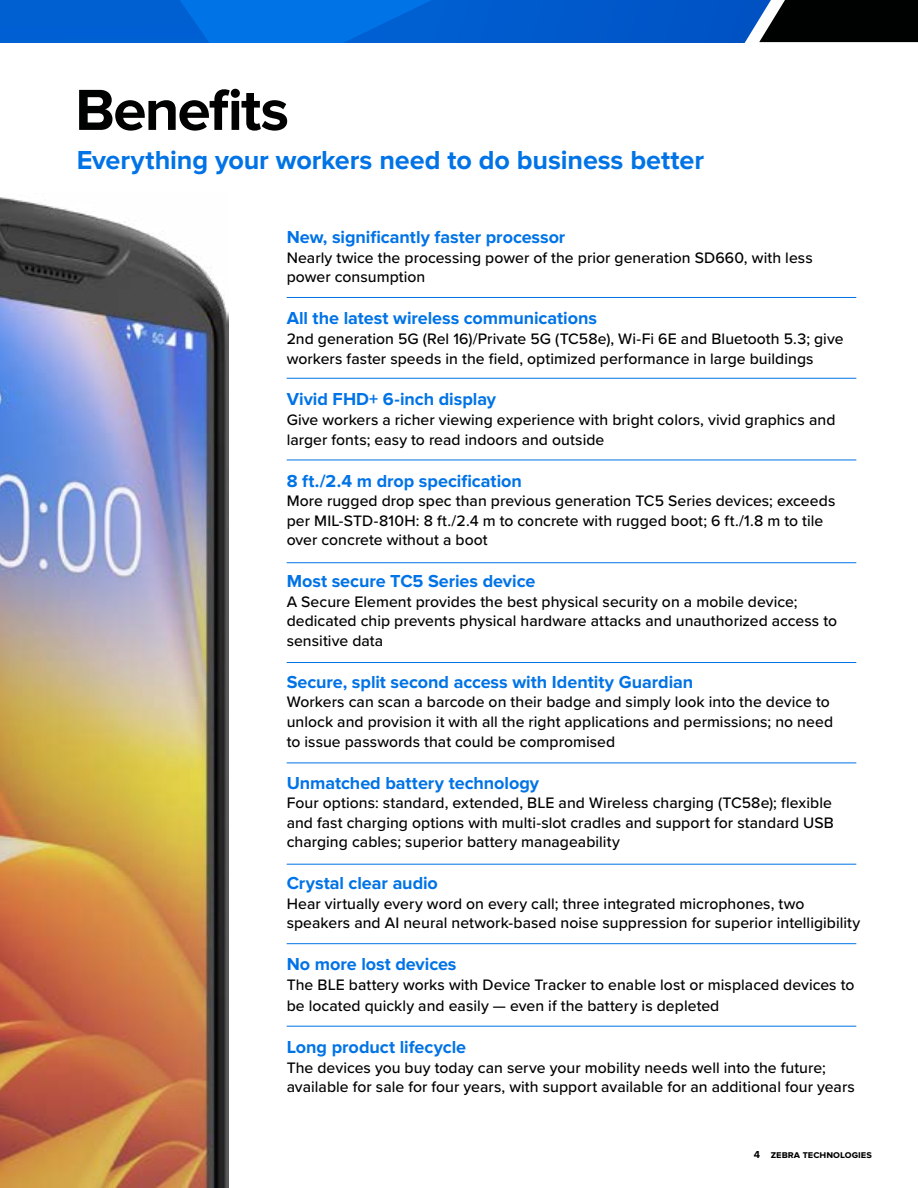
<style>
.page{position:relative;width:918px;height:1188px;background:#fff}
.page>*{position:absolute;margin:0;border:0;box-sizing:border-box;transform-origin:0 0}
.t1{font:700 60px "Proxima Nova";color:#000101}
.t2{font:700 27px "Proxima Nova";letter-spacing:-.005em;color:#0073e6}
.t3{font:700 18px "Proxima Nova";letter-spacing:-.005em;color:#0073e6}
.t4{font:500 15.75px/19.6px "Proxima Nova";letter-spacing:.005em;color:#000}
.t5{font:700 10.5px "Proxima Nova";color:#000}
</style>
<div class="page">
<hr style="left:287px;top:297px;width:569px;height:1px;background:#0073e6">
<hr style="left:287px;top:378px;width:569px;height:1px;background:#0073e6">
<hr style="left:287px;top:460px;width:569px;height:1px;background:#0073e6">
<hr style="left:287px;top:562px;width:569px;height:1px;background:#0073e6">
<hr style="left:287px;top:662px;width:569px;height:1px;background:#0073e6">
<hr style="left:287px;top:763px;width:569px;height:1px;background:#0073e6">
<hr style="left:287px;top:864px;width:569px;height:1px;background:#0073e6">
<hr style="left:287px;top:943px;width:569px;height:1px;background:#0073e6">
<hr style="left:287px;top:1026px;width:569px;height:1px;background:#0073e6">
<img style="left:0;top:197px;width:228px;height:991px">
<svg style="left:0;top:0;width:918px;height:43px;background:#0455b4"></svg>
<h1 class="t1" style="left:75px;top:75px;width:215px">Benefits</h1>
<h2 class="t2" style="left:77px;top:145px;width:629px">Everything your workers need to do business better</h2>
<p class="t3" style="left:287px;top:227px;width:280px">New, significantly faster processor</p>
<p class="t4" style="left:287px;top:247px;width:528px">Nearly twice the processing power of the prior generation SD660, with less power consumption</p>
<p class="t3" style="left:287px;top:308px;width:312px">All the latest wireless communications</p>
<p class="t4" style="left:287px;top:328px;width:558px">2nd generation 5G (Rel 16)/Private 5G (TC58e), Wi-Fi 6E and Bluetooth 5.3; give workers faster speeds in the field, optimized performance in large buildings</p>
<p class="t3" style="left:287px;top:389px;width:211px">Vivid FHD+ 6-inch display</p>
<p class="t4" style="left:287px;top:409px;width:550px">Give workers a richer viewing experience with bright colors, vivid graphics and larger fonts; easy to read indoors and outside</p>
<p class="t3" style="left:287px;top:470px;width:237px">8 ft./2.4 m drop specification</p>
<p class="t4" style="left:287px;top:490px;width:550px">More rugged drop spec than previous generation TC5 Series devices; exceeds per MIL-STD-810H: 8 ft./2.4 m to concrete with rugged boot; 6 ft./1.8 m to tile over concrete without a boot</p>
<p class="t3" style="left:287px;top:571px;width:250px">Most secure TC5 Series device</p>
<p class="t4" style="left:287px;top:591px;width:552px">A Secure Element provides the best physical security on a mobile device; dedicated chip prevents physical hardware attacks and unauthorized access to sensitive data</p>
<p class="t3" style="left:287px;top:672px;width:408px">Secure, split second access with Identity Guardian</p>
<p class="t4" style="left:287px;top:692px;width:548px">Workers can scan a barcode on their badge and simply look into the device to unlock and provision it with all the right applications and permissions; no need to issue passwords that could be compromised</p>
<p class="t3" style="left:287px;top:772px;width:254px">Unmatched battery technology</p>
<p class="t4" style="left:287px;top:792px;width:549px">Four options: standard, extended, BLE and Wireless charging (TC58e); flexible and fast charging options with multi-slot cradles and support for standard USB charging cables; superior battery manageability</p>
<p class="t3" style="left:287px;top:873px;width:153px">Crystal clear audio</p>
<p class="t4" style="left:287px;top:893px;width:575px">Hear virtually every word on every call; three integrated microphones, two speakers and AI neural network-based noise suppression for superior intelligibility</p>
<p class="t3" style="left:287px;top:954px;width:171px">No more lost devices</p>
<p class="t4" style="left:287px;top:973px;width:569px;line-height:21.6px">The BLE battery works with Device Tracker to enable lost or misplaced devices to be located quickly and easily — even if the battery is depleted</p>
<p class="t3" style="left:287px;top:1037px;width:181px">Long product lifecycle</p>
<p class="t4" style="left:287px;top:1057px;width:570px">The devices you buy today can serve your mobility needs well into the future; available for sale for four years, with support available for an additional four years</p>
<p class="t5" style="left:754px;top:1148px;width:120px">4 zebra technologies</p>
</div>
